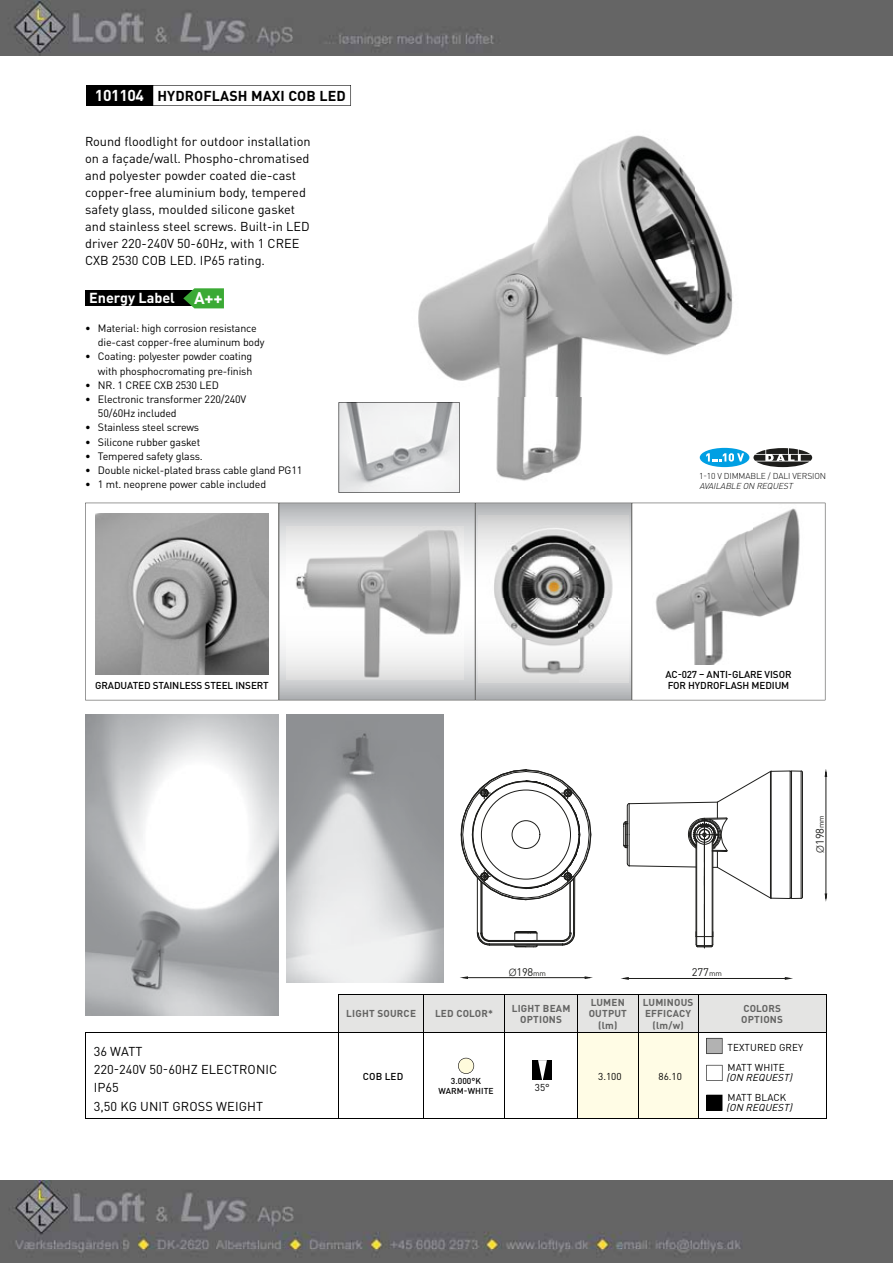
<style>
.page{position:relative;width:893px;height:1263px;background:#fff}
.page>*{position:absolute;margin:0;border:0;box-sizing:border-box;transform-origin:0 0}
.t1{font:700 14.4px "DINOT";color:#fff}
.t2{font:700 14.25px "DINOT";letter-spacing:.01em;color:#000}
.t3{font:12.75px/17px "DINOT";color:#000}
.t4{font:11.1px "DINOT";letter-spacing:-.02em;color:#1d1d1b}
.t5{font:10.65px/14.2px "DINOT";letter-spacing:-.015em;color:#000}
.t6{font:700 9.9px/11.4px "DINOT";letter-spacing:.02em;color:#646463;text-align:center}
.t7{font:500 9.9px "DINOT";letter-spacing:-.01em;color:#000}
.t8{font:9.9px/19.8px "DINOT";letter-spacing:.01em;color:#000}
.t9{font:italic 9.9px "DINOT";color:#000}
.t10{font:300 8.55px "DINOT";letter-spacing:-.01em;color:#000}
.t11{font:italic 300 8.55px "DINOT";color:#000}
.t12{font:500 8.55px/9.9px "DINOT";letter-spacing:.01em;color:#000;text-align:center}
.s1{font-size:15.6px;color:#fff}
.s2{font-size:16.8px}
.s3{font-family:"Helvetica";font-weight:300;font-size:10.05px}
.s4{font-size:7.35px}
</style>
<div class="page">
<img style="left:0;top:0;width:893px;height:55px">
<img style="left:0;top:1180px;width:893px;height:83px">
<svg style="left:153px;top:85px;width:198px;height:21px"></svg>
<div style="left:86px;top:85px;width:67px;height:21px;background:#000"></div>
<div style="left:85px;top:291px;width:116px;height:15px;background:#000"></div>
<svg style="left:183px;top:288px;width:41px;height:20px"></svg>
<hr style="left:826px;top:994px;width:1px;height:38px;background:#000">
<hr style="left:826px;top:1033px;width:1px;height:86px;background:#000">
<hr style="left:86px;top:1119px;width:740px;height:1px;background:#000">
<hr style="left:86px;top:1033px;width:1px;height:86px;background:#000">
<hr style="left:86px;top:1032px;width:253px;height:1px;background:#000">
<svg style="left:339px;top:994px;width:487px;height:125px"></svg>
<img style="left:418px;top:135px;width:315px;height:346px">
<svg style="left:85px;top:503px;width:740px;height:197px"></svg>
<img style="left:479px;top:516px;width:150px;height:166px">
<img style="left:287px;top:526px;width:176px;height:154px">
<img style="left:96px;top:513px;width:173px;height:161px">
<img style="left:85px;top:715px;width:194px;height:300px">
<img style="left:287px;top:715px;width:156px;height:267px">
<hr style="left:826px;top:773px;width:1px;height:124px;background:#1d1d1b">
<svg style="left:825px;top:893px;width:2px;height:9px"></svg>
<svg style="left:825px;top:769px;width:2px;height:8px"></svg>
<hr style="left:464px;top:977px;width:124px;height:1px;background:#1d1d1b">
<svg style="left:460px;top:976px;width:8px;height:3px"></svg>
<svg style="left:585px;top:976px;width:8px;height:3px"></svg>
<hr style="left:625px;top:978px;width:163px;height:1px;background:#1d1d1b">
<svg style="left:785px;top:977px;width:8px;height:3px"></svg>
<svg style="left:621px;top:977px;width:8px;height:3px"></svg>
<hr style="left:696px;top:840px;width:1px;height:96px;background:#1d1d1b">
<hr style="left:712px;top:840px;width:1px;height:96px;background:#1d1d1b">
<hr style="left:713px;top:839px;width:1px;height:97px;background:#1d1d1b">
<hr style="left:704px;top:844px;width:1px;height:92px;background:#1d1d1b">
<svg style="left:623px;top:771px;width:180px;height:128px"></svg>
<svg style="left:696px;top:932px;width:18px;height:16px"></svg>
<hr style="left:481px;top:882px;width:1px;height:52px;background:#1d1d1b">
<hr style="left:482px;top:882px;width:1px;height:51px;background:#1d1d1b">
<hr style="left:477px;top:877px;width:1px;height:56px;background:#1d1d1b">
<hr style="left:573px;top:879px;width:1px;height:54px;background:#1d1d1b">
<hr style="left:570px;top:882px;width:1px;height:51px;background:#1d1d1b">
<hr style="left:574px;top:877px;width:1px;height:56px;background:#1d1d1b">
<svg style="left:477px;top:932px;width:98px;height:15px"></svg>
<svg style="left:461px;top:769px;width:130px;height:131px"></svg>
<svg style="left:700px;top:448px;width:49px;height:19px"></svg>
<div style="left:700px;top:448px;width:49px;height:19px;background:#009fe3;border-radius:50%"></div>
<svg style="left:706px;top:453px;width:38px;height:9px"></svg>
<svg style="left:753px;top:448px;width:59px;height:19px"></svg>
<svg style="left:339px;top:402px;width:121px;height:91px"></svg>
<h2 class="t2" style="left:95px;top:86px;width:252px"><span class="s1">101104</span> HYDROFLASH MAXI COB LED</h2>
<p class="t3" style="left:85px;top:133px;width:227px">Round floodlight for outdoor installation on a façade/wall. Phospho-chromatised and polyester powder coated die-cast copper-free aluminium body, tempered safety glass, moulded silicone gasket and stainless steel screws. Built-in LED driver 220-240V 50-60Hz, with 1 CREE CXB 2530 COB LED. IP65 rating.</p>
<h1 class="t1" style="left:89px;top:289px;width:135px">Energy Label <span class="s2">A++</span></h1>
<p class="t5" style="left:98px;top:321px;width:168px;text-indent:-13px">• Material: high corrosion resistance die-cast copper-free aluminum body</p>
<p class="t5" style="left:85px;top:349px;width:169px;text-align:right">• Coating: polyester powder coating with phosphocromating pre-finish</p>
<p class="t5" style="left:85px;top:378px;width:135px">• NR. 1 CREE CXB 2530 LED</p>
<p class="t5" style="left:98px;top:392px;width:150px;text-indent:-13px">• Electronic transformer 220/240V<br>50/60Hz included</p>
<p class="t5" style="left:85px;top:420px;width:116px">• Stainless steel screws</p>
<p class="t5" style="left:85px;top:434px;width:117px">• Silicone rubber gasket</p>
<p class="t5" style="left:85px;top:449px;width:119px">• Tempered safety glass.</p>
<p class="t5" style="left:85px;top:463px;width:219px">• Double nickel-plated brass cable gland PG11</p>
<p class="t5" style="left:85px;top:477px;width:182px">• 1 mt. neoprene power cable included</p>
<p class="t10" style="left:699px;top:470px;width:128px">1-10 V DIMMABLE / DALI VERSION</p>
<p class="t11" style="left:699px;top:480px;width:97px">AVAILABLE ON REQUEST</p>
<p class="t7" style="left:666px;top:668px;width:127px">AC-027 – ANTI-GLARE VISOR</p>
<p class="t7" style="left:95px;top:679px;width:175px">GRADUATED STAINLESS STEEL INSERT</p>
<p class="t7" style="left:668px;top:679px;width:123px">FOR HYDROFLASH MEDIUM</p>
<p class="t3" style="left:94px;top:1041px;width:185px;line-height:18.5px">36 WATT<br>220-240V 50-60HZ ELECTRONIC<br>IP65<br>3,50 KG UNIT GROSS WEIGHT</p>
<p class="t4" style="left:813px;top:852px;width:38px;rotate:-90deg"><span class="s3">Ø</span>198<span class="s4">mm</span></p>
<p class="t4" style="left:509px;top:965px;width:38px"><span class="s3">Ø</span>198<span class="s4">mm</span></p>
<p class="t4" style="left:692px;top:965px;width:32px">277<span class="s4">mm</span></p>
<p class="t6" style="left:346px;top:1008px;width:71px">LIGHT SOURCE</p>
<p class="t6" style="left:435px;top:1008px;width:59px">LED COLOR*</p>
<p class="t6" style="left:512px;top:1002px;width:60px">LIGHT BEAM<br>OPTIONS</p>
<p class="t6" style="left:589px;top:996px;width:40px">LUMEN<br>OUTPUT (lm)</p>
<p class="t6" style="left:643px;top:996px;width:52px">LUMINOUS<br>EFFICACY (lm/w)</p>
<p class="t6" style="left:741px;top:1002px;width:43px;text-align:left">COLORS<br>OPTIONS</p>
<p class="t7" style="left:363px;top:1070px;width:42px">COB LED</p>
<p class="t12" style="left:438px;top:1075px;width:57px">3.000°K<br>WARM-WHITE</p>
<p class="t8" style="left:535px;top:1078px;width:16px">35°</p>
<p class="t8" style="left:598px;top:1066px;width:25px">3.100</p>
<p class="t8" style="left:658px;top:1066px;width:25px">86.10</p>
<p class="t8" style="left:727px;top:1037px;width:77px">TEXTURED GREY<br>MATT WHITE</p>
<p class="t9" style="left:726px;top:1071px;width:70px">(ON REQUEST)</p>
<p class="t8" style="left:727px;top:1087px;width:60px">MATT BLACK</p>
<p class="t9" style="left:726px;top:1101px;width:70px">(ON REQUEST)</p>
</div>
